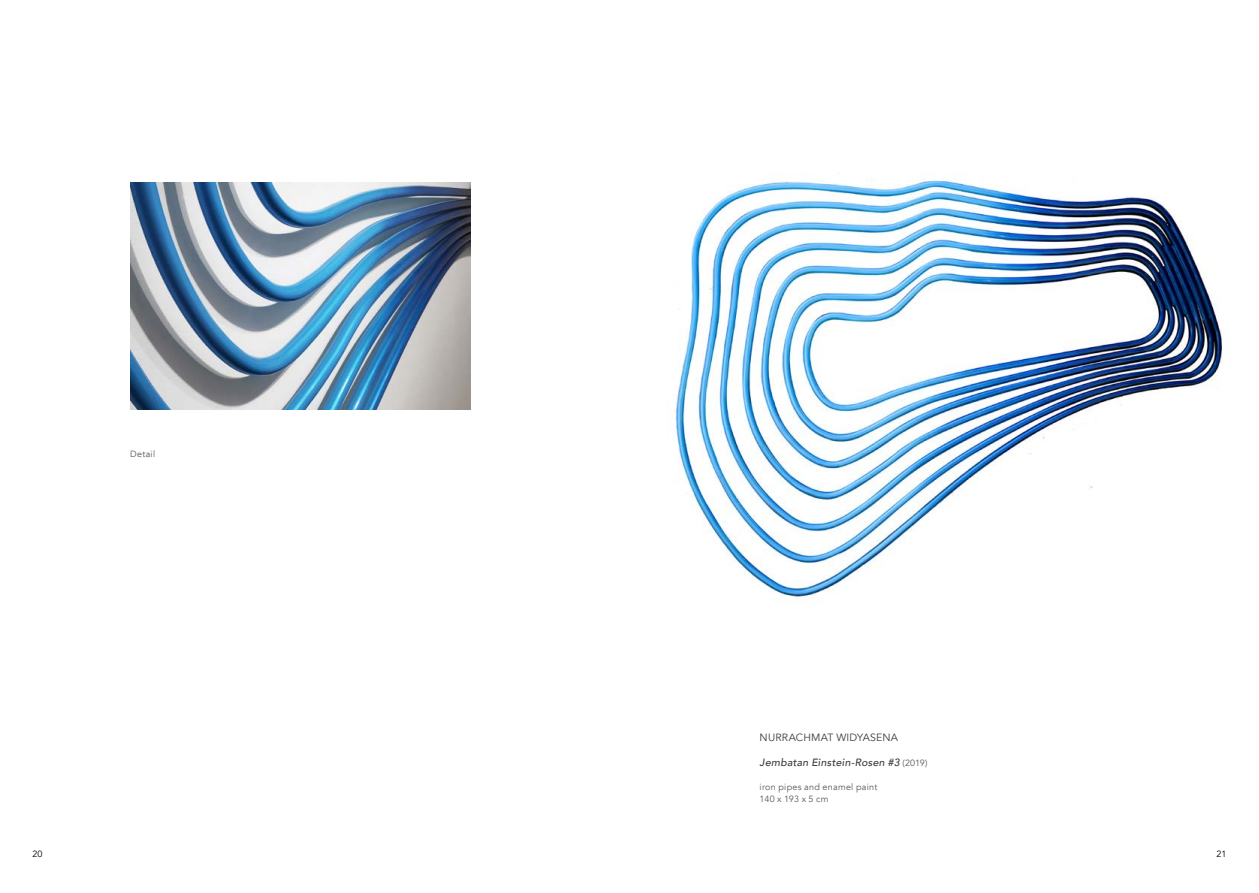
<style>
.page{position:relative;width:1259px;height:893px;background:#fff}
.page>*{position:absolute;margin:0;border:0;box-sizing:border-box;transform-origin:0 0}
.t1{font:italic 500 10.5px "Avenir";letter-spacing:.025em;color:#3c3c3b}
.t2{font:10.5px "Avenir";letter-spacing:.02em;color:#3c3c3b}
.t3{font:9px/11.7px "Avenir";letter-spacing:.03em;color:#575756}
.t4{font:9px "Avenir";color:#000}
.s1{font-weight:400;font-style:normal;font-size:9px;color:#575756}
</style>
<div class="page">
<img style="left:675px;top:174px;width:548px;height:425px">
<img style="left:130px;top:183px;width:340px;height:227px">
<p class="t3" style="left:130px;top:448px;width:27px">Detail</p>
<p class="t2" style="left:759px;top:731px;width:140px">NURRACHMAT WIDYASENA</p>
<p class="t1" style="left:759px;top:756px;width:169px">Jembatan Einstein-Rosen #3 <span class="s1">(2019)</span></p>
<p class="t3" style="left:759px;top:781px;width:119px">iron pipes and enamel paint<br>140 x 193 x 5 cm</p>
<p class="t4" style="left:32px;top:848px;width:12px">20</p>
<p class="t4" style="left:1216px;top:848px;width:11px">21</p>
</div>
